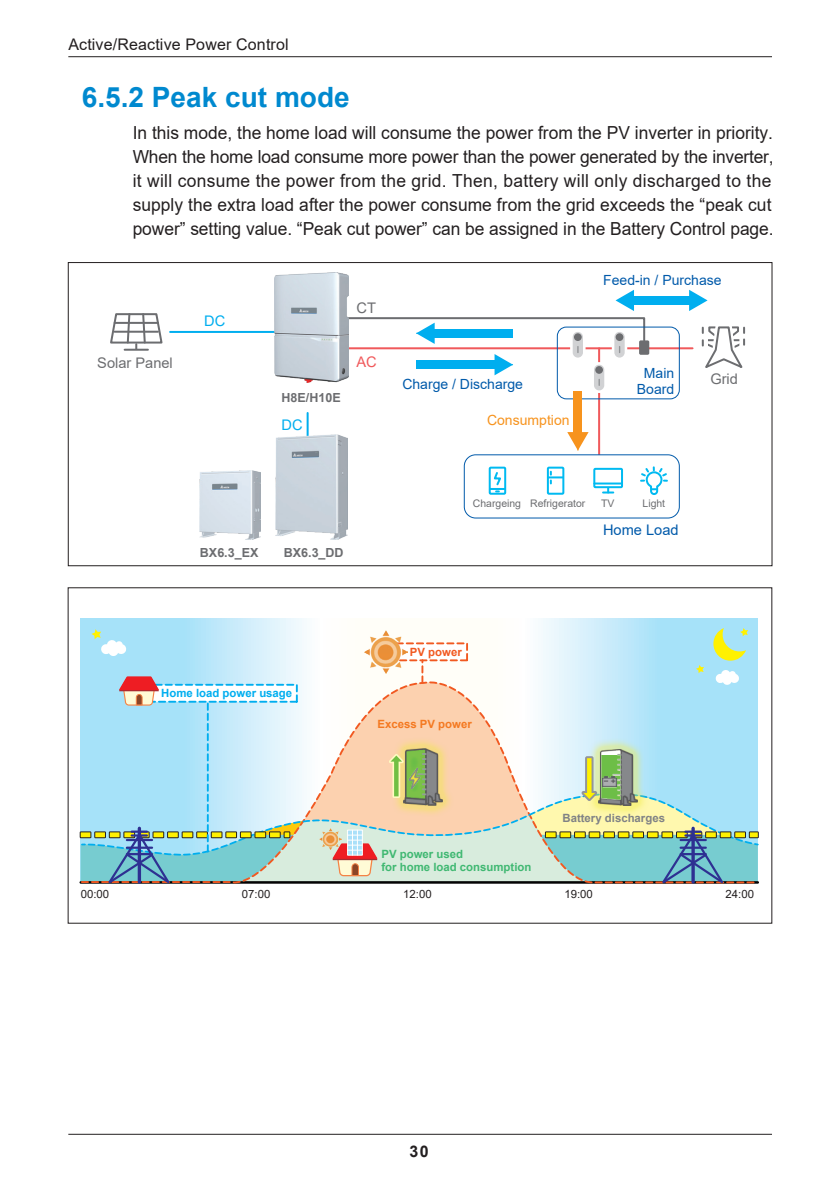
<style>
.page{position:relative;width:840px;height:1191px;background:#fff}
.page>*{position:absolute;margin:0;border:0;box-sizing:border-box;transform-origin:0 0}
.t1{font:700 28px "Arial";color:#0089cf}
.t2{font:18px/24px "Arial";color:#231f20}
.t3{font:16px "Arial";letter-spacing:.01em;color:#231f20}
.t4{font:700 16px "Arial";color:#231f20}
.t5{font:14.6px "Arial";color:#6c6d70}
.t6{font:14.6px "Arial";color:#015aaa}
.t7{font:14.6px "Arial";color:#00aeef}
.t8{font:14.6px "Arial";color:#f0595b}
.t9{font:14px/16px "Arial";color:#015aaa;text-align:center}
.t10{font:14px "Arial";color:#f7931d}
.t11{font:700 12.6px "Arial";color:#6c6d70}
.t12{font:700 11.4px/13.6px "Arial";color:#40b872}
.t13{font:11.4px "Arial";color:#231f20}
.t14{font:700 11.4px "Arial";color:#00aeef}
.t15{font:700 11.4px "Arial";color:#808285}
.t16{font:700 11.4px "Arial";color:#f47921}
.t17{font:700 11.4px "Arial";color:#f15921}
.t18{font:10.4px "Arial";color:#6c6d70}
</style>
<div class="page">
<hr style="left:170px;top:331px;width:120px;height:2px;background:#00aeef">
<hr style="left:343px;top:347px;width:349px;height:2px;background:#f0595b">
<svg style="left:110px;top:313px;width:53px;height:36px"></svg>
<hr style="left:124px;top:349px;width:24px;height:2px;background:#6c6d70">
<svg style="left:701px;top:326px;width:44px;height:42px"></svg>
<hr style="left:597px;top:348px;width:2px;height:107px;background:#f0595b">
<div style="left:463px;top:454px;width:216px;height:64px;border:1px solid #015aaa;border-radius:11px"></div>
<svg style="left:640px;top:466px;width:28px;height:29px"></svg>
<div style="left:593px;top:468px;width:29px;height:20px;border:2px solid #00baf1"></div>
<hr style="left:594px;top:482px;width:27px;height:2px;background:#00baf1">
<svg style="left:602px;top:488px;width:11px;height:5px"></svg>
<div style="left:546px;top:466px;width:18px;height:29px;border:2px solid #00baf1"></div>
<svg style="left:547px;top:472px;width:15px;height:11px"></svg>
<div style="left:488px;top:466px;width:18px;height:29px;border:2px solid #00baf1"></div>
<svg style="left:489px;top:470px;width:15px;height:22px"></svg>
<div style="left:638px;top:340px;width:11px;height:15px;background:#6c6d70;border-radius:2px"></div>
<hr style="left:306px;top:413px;width:2px;height:54px;background:#00aeef">
<img style="left:275px;top:434px;width:72px;height:106px">
<img style="left:200px;top:470px;width:61px;height:70px">
<div style="left:591px;top:362px;width:15px;height:31px;background:#fff;border-radius:6px"></div>
<div style="left:593px;top:365px;width:11px;height:25px;background:#d1d2d4;border-radius:5px"></div>
<div style="left:630px;top:296px;width:68px;height:9px;background:#00aeef"></div>
<svg style="left:689px;top:290px;width:18px;height:21px"></svg>
<svg style="left:348px;top:290px;width:297px;height:96px"></svg>
<div style="left:556px;top:326px;width:123px;height:73px;border:1px solid #015aaa;border-radius:9px"></div>
<div style="left:573px;top:391px;width:9px;height:44px;background:#f7931d"></div>
<svg style="left:567px;top:432px;width:21px;height:18px"></svg>
<svg style="left:81px;top:618px;width:676px;height:10px"></svg>
<svg style="left:80px;top:628px;width:679px;height:256px"></svg>
<img style="left:275px;top:272px;width:73px;height:111px">
<hr style="left:68px;top:56px;width:703px;height:1px;background:#231f20">
<hr style="left:68px;top:1133px;width:703px;height:1px;background:#231f20">
<p class="t3" style="left:68px;top:33px;width:222px">Active/Reactive Power Control</p>
<h1 class="t1" style="left:82px;top:77px;width:269px">6.5.2 Peak cut mode</h1>
<p class="t2" style="left:133px;top:121px;width:642px">In this mode, the home load will consume the power from the PV inverter in priority.<br>When the home load consume more power than the power generated by the inverter, it will consume the power from the grid. Then, battery will only discharged to the supply the extra load after the power consume from the grid exceeds the “peak cut power” setting value. “Peak cut power” can be assigned in the Battery Control page.</p>
<p class="t5" style="left:97px;top:353px;width:77px">Solar Panel</p>
<p class="t7" style="left:204px;top:311px;width:23px">DC</p>
<p class="t5" style="left:356px;top:297px;width:21px">CT</p>
<p class="t11" style="left:281px;top:389px;width:61px">H8E/H10E</p>
<p class="t7" style="left:281px;top:415px;width:23px">DC</p>
<p class="t8" style="left:356px;top:352px;width:22px">AC</p>
<p class="t9" style="left:603px;top:272px;width:120px">Feed-in / Purchase</p>
<p class="t9" style="left:636px;top:364px;width:39px">Main<br>Board</p>
<p class="t9" style="left:402px;top:376px;width:122px">Charge / Discharge</p>
<p class="t5" style="left:710px;top:369px;width:29px">Grid</p>
<p class="t10" style="left:487px;top:410px;width:84px">Consumption</p>
<p class="t11" style="left:200px;top:544px;width:60px">BX6.3_EX</p>
<p class="t11" style="left:283px;top:544px;width:61px">BX6.3_DD</p>
<p class="t18" style="left:472px;top:496px;width:114px">Chargeing Refrigerator</p>
<p class="t18" style="left:600px;top:496px;width:15px">TV</p>
<p class="t18" style="left:642px;top:496px;width:24px">Light</p>
<p class="t6" style="left:602px;top:520px;width:77px">Home Load</p>
<p class="t14" style="left:161px;top:685px;width:132px">Home load power usage</p>
<p class="t17" style="left:410px;top:643px;width:53px">PV power</p>
<p class="t16" style="left:377px;top:715px;width:96px">Excess PV power</p>
<p class="t12" style="left:381px;top:847px;width:151px">PV power used<br>for home load consumption</p>
<p class="t15" style="left:562px;top:809px;width:104px">Battery discharges</p>
<p class="t13" style="left:81px;top:886px;width:30px">00:00</p>
<p class="t13" style="left:242px;top:886px;width:30px">07:00</p>
<p class="t13" style="left:403px;top:886px;width:30px">12:00</p>
<p class="t13" style="left:564px;top:886px;width:30px">19:00</p>
<p class="t13" style="left:725px;top:886px;width:30px">24:00</p>
<p class="t4" style="left:409px;top:1140px;width:21px">30</p>
</div>
